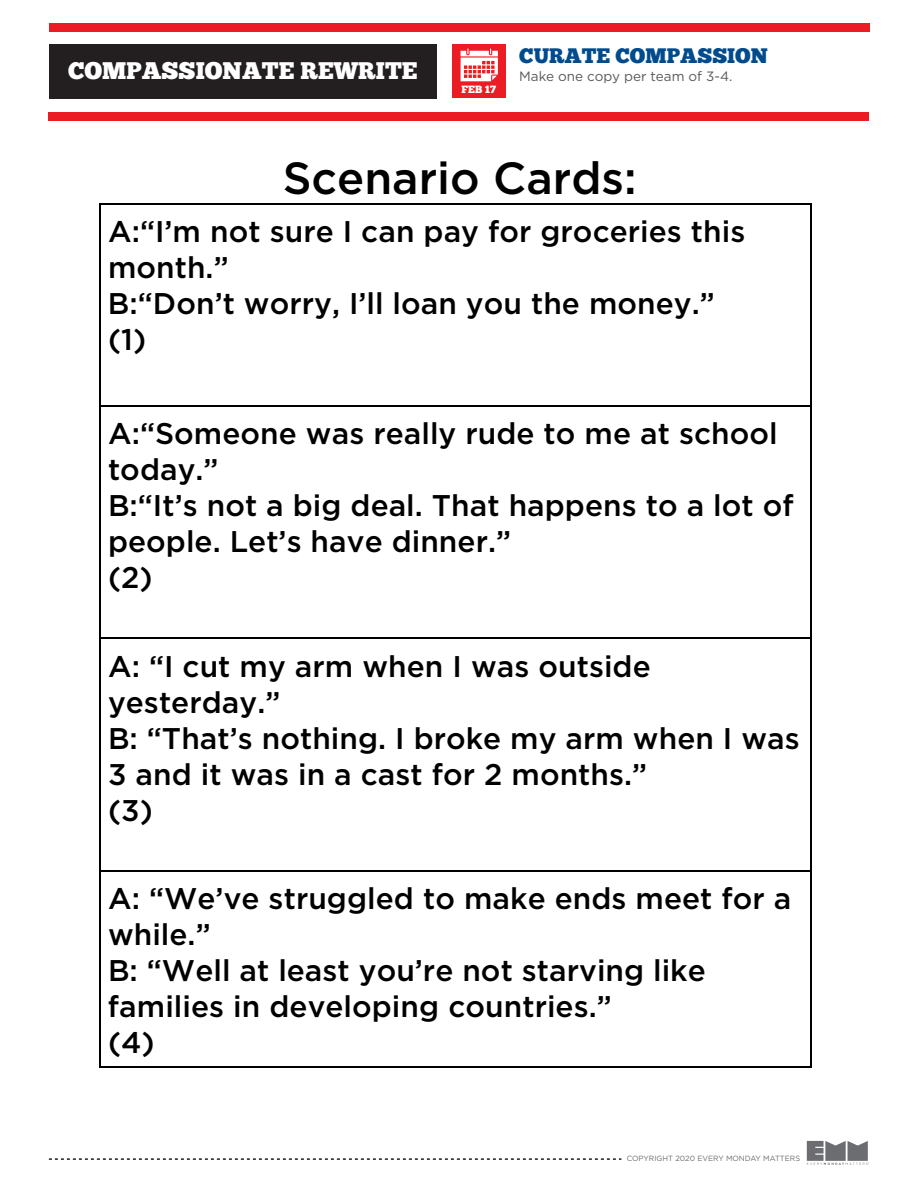
<style>
.page{position:relative;width:918px;height:1188px;background:#fff}
.page>*{position:absolute;margin:0;border:0;box-sizing:border-box;transform-origin:0 0}
.t1{font:500 45px "Gotham";color:#000}
.t2{font:500 29.85px/36px "Gotham";color:#000}
.t3{font:24px "Chunk Five";color:#fff}
.t4{font:21px "Chunk Five";color:#004b8d}
.t5{font:13.5px "Gotham";color:#58595b}
.t6{font:10.5px "Chunk Five";color:#fff}
.t7{font:7.5px "Gotham";color:#6c6d70}
</style>
<div class="page">
<svg style="left:49px;top:1158px;width:572px;height:2px"></svg>
<svg style="left:807px;top:1141px;width:62px;height:24px"></svg>
<div style="left:49px;top:23px;width:820px;height:9px;background:#ec1c24"></div>
<div style="left:49px;top:112px;width:820px;height:8px;background:#ec1c24"></div>
<div style="left:49px;top:44px;width:388px;height:54px;background:#231f20"></div>
<div style="left:452px;top:44px;width:54px;height:54px;background:#ec1c24"></div>
<svg style="left:461px;top:48px;width:37px;height:33px"></svg>
<hr style="left:101px;top:203px;width:709px;height:2px;background:#000">
<hr style="left:100px;top:212px;width:1px;height:193px;background:#000">
<hr style="left:810px;top:212px;width:1px;height:193px;background:#000">
<hr style="left:101px;top:405px;width:709px;height:2px;background:#000">
<hr style="left:100px;top:414px;width:1px;height:224px;background:#000">
<hr style="left:810px;top:414px;width:1px;height:224px;background:#000">
<hr style="left:101px;top:638px;width:709px;height:1px;background:#000">
<hr style="left:100px;top:647px;width:1px;height:223px;background:#000">
<hr style="left:810px;top:647px;width:1px;height:223px;background:#000">
<hr style="left:101px;top:870px;width:709px;height:2px;background:#000">
<hr style="left:100px;top:879px;width:1px;height:188px;background:#000">
<hr style="left:101px;top:1067px;width:709px;height:1px;background:#000">
<hr style="left:810px;top:879px;width:1px;height:188px;background:#000">
<p class="t4" style="left:519px;top:43px;width:250px">CURATE COMPASSION</p>
<p class="t3" style="left:68px;top:56px;width:351px">COMPASSIONATE REWRITE</p>
<p class="t5" style="left:519px;top:67px;width:215px">Make one copy per team of 3-4.</p>
<p class="t6" style="left:462px;top:83px;width:36px">FEB 17</p>
<h1 class="t1" style="left:283px;top:149px;width:356px">Scenario Cards:</h1>
<p class="t2" style="left:108px;top:213px;width:639px">A:“I’m not sure I can pay for groceries this month.”<br>B:“Don’t worry, I’ll loan you the money.” (1)</p>
<p class="t2" style="left:108px;top:415px;width:687px">A:“Someone was really rude to me at school today.”<br>B:“It’s not a big deal. That happens to a lot of people. Let’s have dinner.”<br>(2)</p>
<p class="t2" style="left:108px;top:648px;width:693px">A: “I cut my arm when I was outside yesterday.”<br>B: “That’s nothing. I broke my arm when I was<br>3 and it was in a cast for 2 months.”<br>(3)</p>
<p class="t2" style="left:108px;top:880px;width:685px">A: “We’ve struggled to make ends meet for a while.”<br>B: “Well at least you’re not starving like families in developing countries.”<br>(4)</p>
<p class="t7" style="left:627px;top:1153px;width:175px">COPYRIGHT 2020 EVERY MONDAY MATTERS</p>
</div>
